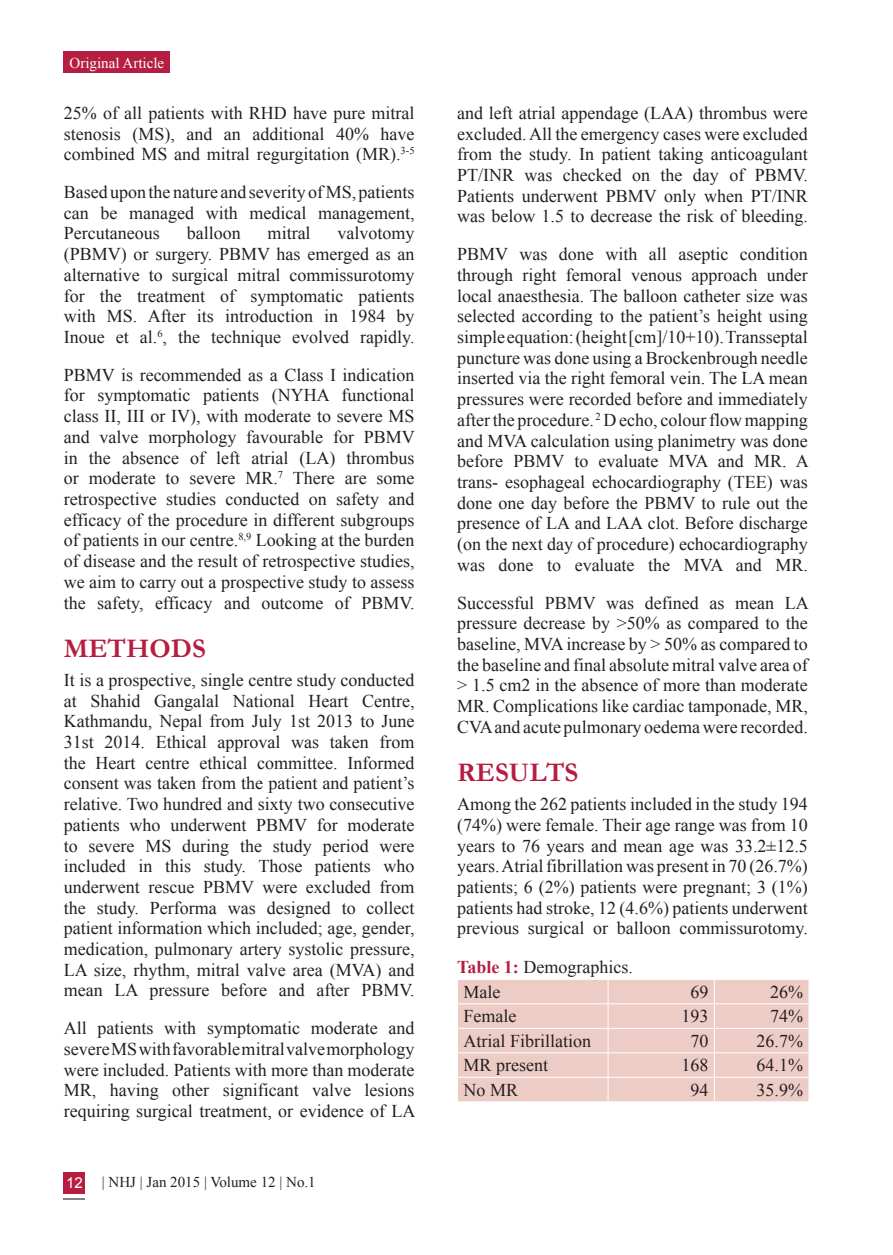
<style>
.page{position:relative;width:893px;height:1255px;background:#fff}
.page>*{position:absolute;margin:0;border:0;box-sizing:border-box;transform-origin:0 0}
.t1{font:700 27px "Garamond";color:#b51e41}
.t2{font:18px/20.7px "Times New Roman";color:#231f20;text-align:justify}
.t3{font:15px "Times New Roman";color:#231f20}
.t4{font:15px "Times New Roman";color:#fff}
.t5{font:15px "Arial";color:#fff}
.s1{font-weight:700;color:#b51e41}
</style>
<div class="page">
<div style="left:64px;top:1171px;width:21px;height:22px;background:#b51e41"></div>
<hr style="left:64px;top:1197px;width:21px;height:2px;background:#808285">
<div style="left:64px;top:52px;width:106px;height:21px;background:#b51e41"></div>
<div style="left:458px;top:980px;width:351px;height:121px;background:#edccc6"></div>
<p class="t4" style="left:70px;top:52px;width:96px">Original Article</p>
<p class="t2" style="left:64px;top:102px;width:352px">25% of all patients with RHD have pure mitral stenosis (MS), and an additional 40% have combined MS and mitral regurgitation (MR).<sup>3-5</sup></p>
<p class="t2" style="left:64px;top:181px;width:352px">Based upon the nature and severity of MS, patients can be managed with medical management, Percutaneous</p>
<p class="t2" style="left:64px;top:223px;width:352px;text-indent:274px">valvotomy (PBMV) or surgery. PBMV has emerged as an alternative to surgical mitral commissurotomy for the treatment of symptomatic patients with MS. After its introduction in 1984 by Inoue et al.<sup>6</sup>, the technique evolved rapidly.</p>
<p class="t2" style="left:64px;top:364px;width:353px">PBMV is recommended as a Class I indication for symptomatic patients (NYHA functional class II, III or IV), with moderate to severe MS and valve morphology favourable for PBMV in the absence of left atrial (LA) thrombus or moderate to severe MR.<sup>7</sup> There are some retrospective studies conducted on safety and efficacy of the procedure in different subgroups of patients in our centre.<sup>8,9</sup> Looking at the burden of disease and the result of retrospective studies, we aim to carry out a prospective study to assess the safety, efficacy and outcome of PBMV.</p>
<h1 class="t1" style="left:64px;top:629px;width:144px">METHODS</h1>
<p class="t2" style="left:64px;top:669px;width:352px">It is a prospective, single centre study conducted at Shahid Gangalal National Heart Centre, Kathmandu, Nepal from July 1st 2013 to June 31st 2014. Ethical approval was taken from the Heart centre ethical committee. Informed consent was taken from the patient and patient’s relative. Two hundred and sixty two consecutive patients who underwent PBMV for moderate to severe MS during the study period were included in this study. Those patients who underwent rescue PBMV were excluded from the study. Performa was designed to collect patient information which included; age, gender, medication, pulmonary artery systolic pressure, LA size, rhythm, mitral valve area (MVA) and mean LA pressure before and after PBMV.</p>
<p class="t2" style="left:64px;top:1017px;width:353px">All patients with symptomatic moderate and severe MS with favorable mitral valve morphology were included. Patients with more than moderate MR, having other significant valve lesions requiring surgical treatment, or evidence of LA</p>
<p class="t2" style="left:187px;top:223px;width:55px">balloon</p>
<p class="t2" style="left:268px;top:223px;width:45px">mitral</p>
<p class="t5" style="left:66px;top:1172px;width:18px">12</p>
<p class="t3" style="left:102px;top:1171px;width:215px">| NHJ | Jan 2015 | Volume 12 | No.1</p>
<p class="t2" style="left:457px;top:102px;width:352px">and left atrial appendage (LAA) thrombus were excluded. All the emergency cases were excluded from the study. In patient taking anticoagulant PT/INR was checked on the day of PBMV.<br>Patients underwent PBMV only when PT/INR was below 1.5 to decrease the risk of bleeding.</p>
<p class="t2" style="left:457px;top:243px;width:353px">PBMV was done with all aseptic condition through right femoral venous approach under local anaesthesia. The balloon catheter size was selected according to the patient’s height using simple equation: (height [cm]/10+10). Transseptal puncture was done using a Brockenbrough needle inserted via the right femoral vein. The LA mean pressures were recorded before and immediately after the procedure. <sup>2</sup> D echo, colour flow mapping and MVA calculation using planimetry was done before PBMV to evaluate MVA and MR. A trans- esophageal echocardiography (TEE) was done one day before the PBMV to rule out the presence of LA and LAA clot. Before discharge (on the next day of procedure) echocardiography was done to evaluate the MVA and MR.</p>
<p class="t2" style="left:457px;top:592px;width:353px">Successful PBMV was defined as mean LA pressure decrease by &gt;50% as compared to the baseline, MVA increase by &gt; 50% as compared to the baseline and final absolute mitral valve area of &gt; 1.5 cm2 in the absence of more than moderate MR. Complications like cardiac tamponade, MR, CVA and acute pulmonary oedema were recorded.</p>
<h1 class="t1" style="left:457px;top:754px;width:123px">RESULTS</h1>
<p class="t2" style="left:457px;top:793px;width:352px">Among the 262 patients included in the study 194 (74%) were female. Their age range was from 10 years to 76 years and mean age was 33.2±12.5 years. Atrial fibrillation was present in 70 (26.7%) patients; 6 (2%) patients were pregnant; 3 (1%) patients had stroke, 12 (4.6%) patients underwent previous surgical or balloon commissurotomy.</p>
<p class="t2" style="left:463px;top:954px;width:171px;line-height:24.9px;text-indent:-6px"><span class="s1">Table 1:</span> Demographics.<br>Male</p>
<p class="t2" style="left:690px;top:981px;width:19px">69</p>
<p class="t2" style="left:770px;top:981px;width:34px">26%</p>
<p class="t2" style="left:463px;top:1005px;width:54px">Female</p>
<p class="t2" style="left:681px;top:1005px;width:28px">193</p>
<p class="t2" style="left:770px;top:1005px;width:34px">74%</p>
<p class="t2" style="left:463px;top:1030px;width:129px">Atrial Fibrillation</p>
<p class="t2" style="left:690px;top:1030px;width:19px">70</p>
<p class="t2" style="left:756px;top:1030px;width:48px">26.7%</p>
<p class="t2" style="left:463px;top:1054px;width:86px">MR present</p>
<p class="t2" style="left:681px;top:1054px;width:28px">168</p>
<p class="t2" style="left:756px;top:1054px;width:48px">64.1%</p>
<p class="t2" style="left:463px;top:1079px;width:56px">No MR</p>
<p class="t2" style="left:690px;top:1079px;width:19px">94</p>
<p class="t2" style="left:756px;top:1079px;width:48px">35.9%</p>
</div>
